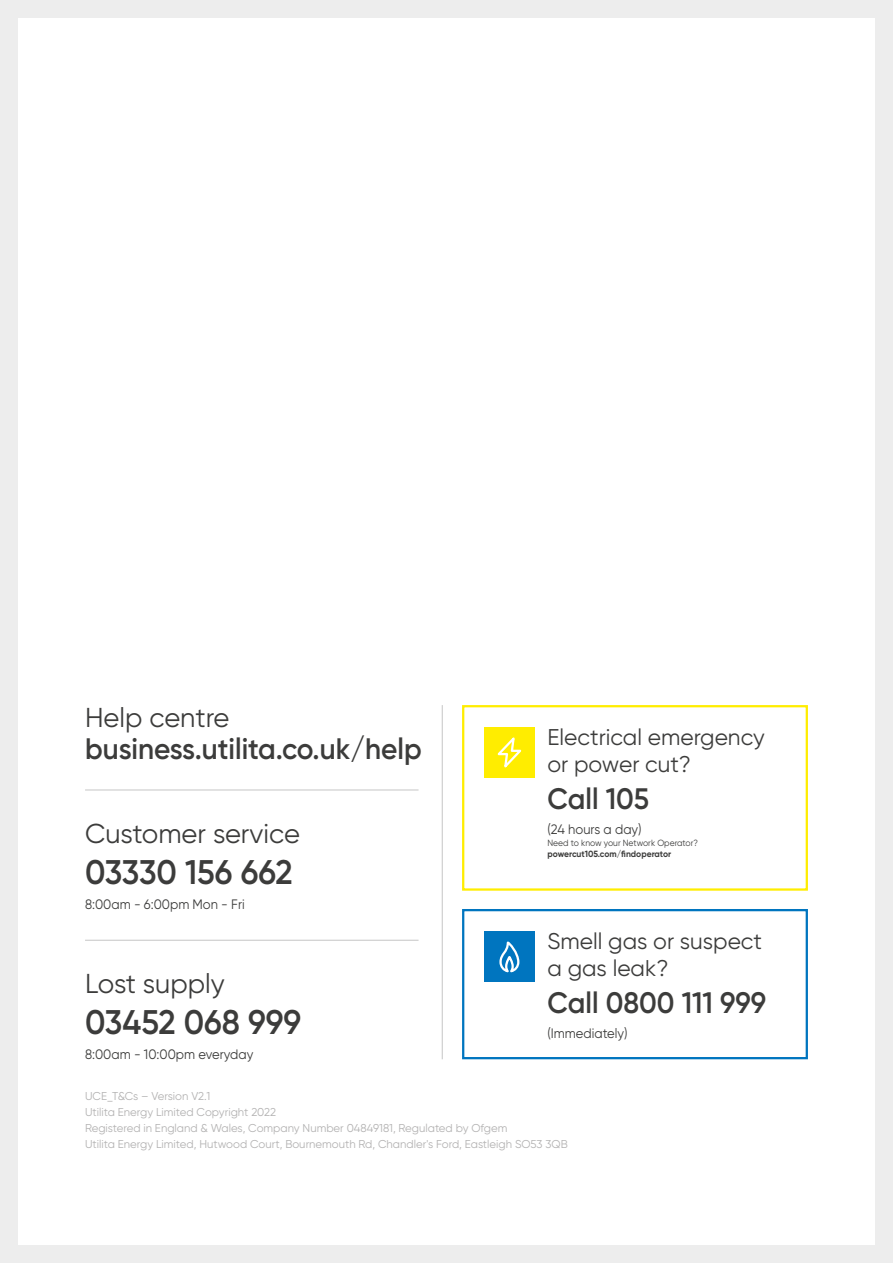
<style>
.page{position:relative;width:893px;height:1263px;background:#fff}
.page>*{position:absolute;margin:0;border:0;box-sizing:border-box;transform-origin:0 0}
.t1{font:600 34.2px "Gilroy";color:#3c3c3b;scale:.95 1}
.t2{font:600 29.55px "Gilroy";color:#3c3c3b;scale:.95 1}
.t3{font:27.3px "Gilroy";color:#3c3c3b}
.t4{font:22.8px/27.3px "Gilroy";color:#3c3c3b}
.t5{font:13.65px "Gilroy";color:#3c3c3b;scale:.95 1}
.t6{font:11.4px/15.9px "Gilroy";color:#b3b2b2}
.t7{font:9px "Gilroy";color:#3c3c3b;scale:.95 1}
.t8{font:700 9px "Gilroy";color:#3c3c3b;scale:.95 1}
</style>
<div class="page">
<hr style="left:85px;top:790px;width:334px;height:1px;background:#c6c6c6">
<hr style="left:85px;top:940px;width:334px;height:1px;background:#c6c6c6">
<hr style="left:442px;top:705px;width:1px;height:354px;background:#c6c6c6">
<div style="left:462px;top:705px;width:346px;height:186px;border:2px solid #ffed00"></div>
<svg style="left:484px;top:727px;width:51px;height:51px;background:#fe1"></svg>
<div style="left:462px;top:909px;width:346px;height:150px;border:2px solid #0075bf"></div>
<svg style="left:484px;top:931px;width:51px;height:51px;background:#1580c4"></svg>
<div style="left:0;top:0;width:18px;height:1263px;background:#ededed"></div>
<div style="left:875px;top:0;width:18px;height:1263px;background:#ededed"></div>
<div style="left:0;top:0;width:893px;height:18px;background:#ededed"></div>
<div style="left:0;top:1245px;width:893px;height:18px;background:#ededed"></div>
<h3 class="t3" style="left:85px;top:701px;width:146px">Help centre</h3>
<h2 class="t2" style="left:85px;top:730px;width:356px">business.utilita.co.uk/help</h2>
<h3 class="t3" style="left:85px;top:817px;width:216px">Customer service</h3>
<h1 class="t1" style="left:85px;top:851px;width:220px">03330 156 662</h1>
<p class="t5" style="left:85px;top:896px;width:170px">8:00am - 6:00pm Mon - Fri</p>
<h3 class="t3" style="left:85px;top:967px;width:141px">Lost supply</h3>
<h1 class="t1" style="left:85px;top:1001px;width:229px">03452 068 999</h1>
<p class="t5" style="left:85px;top:1046px;width:179px">8:00am - 10:00pm everyday</p>
<h3 class="t4" style="left:547px;top:723px;width:219px">Electrical emergency or power cut?</h3>
<h2 class="t2" style="left:547px;top:780px;width:108px">Call 105</h2>
<p class="t5" style="left:547px;top:821px;width:101px">(24 hours a day)</p>
<p class="t7" style="left:547px;top:837px;width:160px">Need to know your Network Operator?</p>
<p class="t8" style="left:547px;top:848px;width:132px">powercut105.com/findoperator</p>
<h3 class="t4" style="left:547px;top:927px;width:216px">Smell gas or suspect a gas leak?</h3>
<h2 class="t2" style="left:547px;top:984px;width:232px">Call 0800 111 999</h2>
<p class="t5" style="left:547px;top:1024px;width:86px">(Immediately)</p>
<p class="t6" style="left:85px;top:1088px;width:484px">UCE_T&amp;Cs – Version V2.1<br>Utilita Energy Limited Copyright 2022<br>Registered in England &amp; Wales, Company Number 04849181, Regulated by Ofgem<br>Utilita Energy Limited, Hutwood Court, Bournemouth Rd, Chandler's Ford, Eastleigh SO53 3QB</p>
</div>
